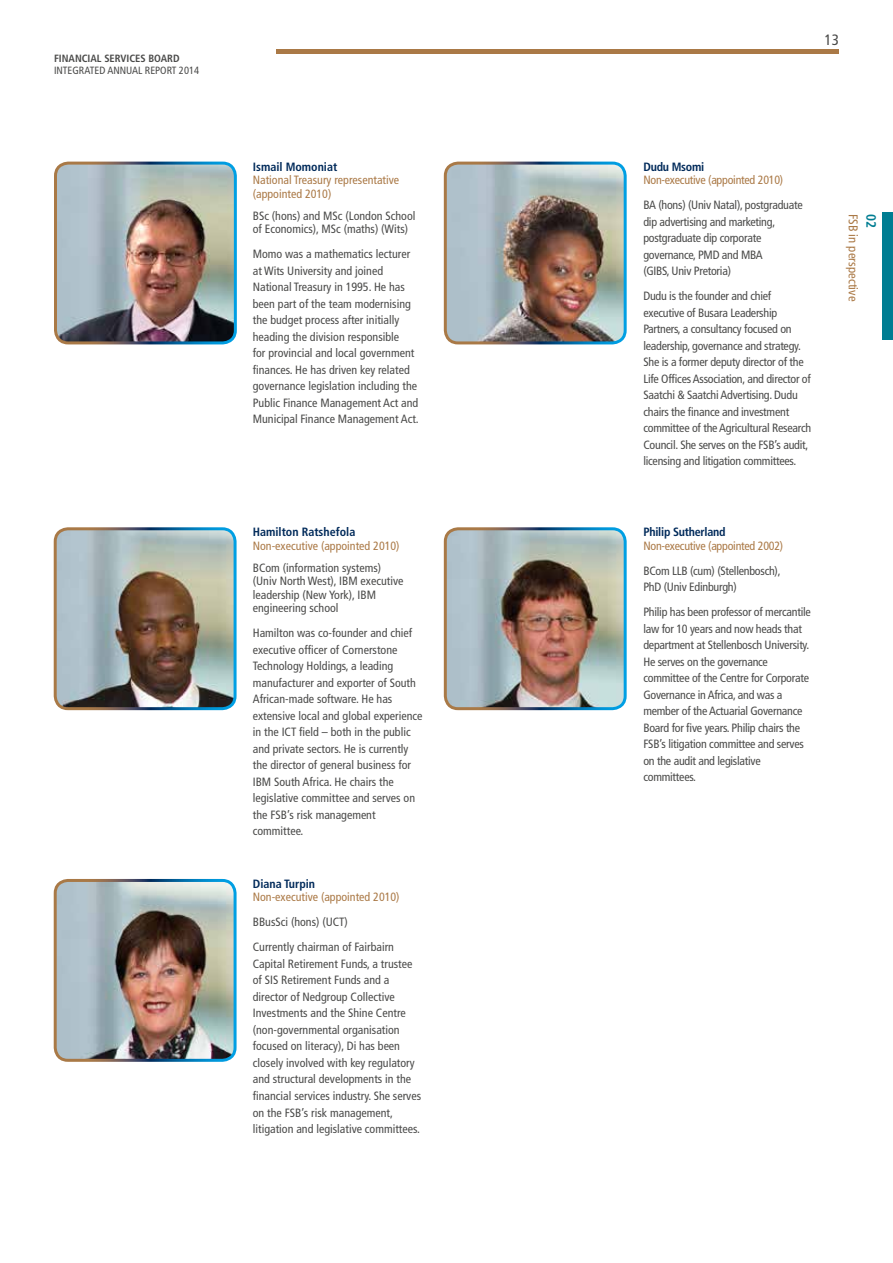
<style>
.page{position:relative;width:893px;height:1263px;background:#fff}
.page>*{position:absolute;margin:0;border:0;box-sizing:border-box;transform-origin:0 0}
.t1{font:condensed 15px "Frutiger LT Std";color:#4a4a49}
.t2{font:700 condensed 13.5px "Frutiger LT Std";color:#007d92}
.t3{font:condensed 12.75px "Frutiger LT Std";color:#aa7946}
.t4{font:condensed 12px/16.5px "Frutiger";color:#4a4a49}
.t5{font:condensed 12px/16.5px "Frutiger";letter-spacing:-.02em;color:#4a4a49}
.t6{font:condensed 12px/13.5px "Frutiger";color:#aa7946}
.t7{font:condensed 12px/13.5px "Frutiger";letter-spacing:-.02em;color:#aa7946}
.t8{font:condensed 10.5px "Frutiger LT Std";color:#4a4a49}
.t9{font:700 condensed 10.5px "Frutiger LT Std";color:#4a4a49}
.s1{font-weight:700;color:#002a5a}
</style>
<div class="page">
<div style="left:276px;top:49px;width:563px;height:5px;background:#aa7946"></div>
<div style="left:882px;top:213px;width:11px;height:127px;background:#007d92"></div>
<img style="left:57px;top:163px;width:177px;height:180px">
<div style="left:54px;top:162px;width:183px;height:182px;border:3px solid #fff;border-radius:13px"></div>
<img style="left:445px;top:163px;width:178px;height:180px">
<div style="left:444px;top:162px;width:183px;height:182px;border:3px solid #fff;border-radius:13px"></div>
<img style="left:55px;top:531px;width:178px;height:178px">
<div style="left:54px;top:527px;width:183px;height:183px;border:3px solid #fff;border-radius:13px"></div>
<img style="left:445px;top:531px;width:178px;height:178px">
<div style="left:444px;top:527px;width:183px;height:183px;border:3px solid #fff;border-radius:13px"></div>
<img style="left:55px;top:883px;width:178px;height:175px">
<div style="left:54px;top:879px;width:183px;height:183px;border:3px solid #fff;border-radius:13px"></div>
<p class="t9" style="left:54px;top:52px;width:127px">FINANCIAL SERVICES BOARD</p>
<p class="t8" style="left:54px;top:64px;width:147px">INTEGRATED ANNUAL REPORT 2014</p>
<p class="t6" style="left:253px;top:160px;width:148px"><span class="s1">Ismail Momoniat<br></span>National Treasury representative (appointed 2010)</p>
<p class="t4" style="left:253px;top:209px;width:164px;line-height:13.5px">BSc (hons) and MSc (London School of Economics), MSc (maths) (Wits)</p>
<p class="t4" style="left:253px;top:246px;width:167px">Momo was a mathematics lecturer at Wits University and joined National Treasury in 1995. He has been part of the team modernising the budget process after initially heading the division responsible<br>for provincial and local government finances. He has driven key related governance legislation including the Public Finance Management Act and Municipal Finance Management Act.</p>
<p class="t6" style="left:253px;top:525px;width:148px"><span class="s1">Hamilton Ratshefola<br></span>Non-executive (appointed 2010)</p>
<p class="t4" style="left:253px;top:561px;width:152px;line-height:13.5px">BCom (information systems) (Univ North West), IBM executive leadership (New York), IBM engineering school</p>
<p class="t4" style="left:253px;top:625px;width:171px">Hamilton was co-founder and chief executive officer of Cornerstone<br>Technology Holdings, a leading manufacturer and exporter of South<br>African-made software. He has extensive local and global experience in the ICT field – both in the public and private sectors. He is currently the director of general business for<br>IBM South Africa. He chairs the legislative committee and serves on the FSB’s risk management committee.</p>
<p class="t6" style="left:253px;top:877px;width:148px"><span class="s1">Diana Turpin<br></span>Non-executive (appointed 2010)</p>
<p class="t4" style="left:253px;top:910px;width:143px;line-height:25px">BBusSci (hons) (UCT)<br>Currently chairman of Fairbairn</p>
<p class="t4" style="left:253px;top:956px;width:170px">Capital Retirement Funds, a trustee of SIS Retirement Funds and a director of Nedgroup Collective Investments and the Shine Centre (non-governmental organisation focused on literacy), Di has been closely involved with key regulatory and structural developments in the financial services industry. She serves on the FSB’s risk management, litigation and legislative committees.</p>
<p class="t1" style="left:825px;top:31px;width:16px">13</p>
<p class="t7" style="left:643px;top:160px;width:141px"><span class="s1">Dudu Msomi<br></span>Non-executive (appointed 2010)</p>
<p class="t5" style="left:643px;top:197px;width:161px">BA (hons) (Univ Natal), postgraduate dip advertising and marketing, postgraduate dip corporate governance, PMD and MBA<br>(GIBS, Univ Pretoria)</p>
<p class="t5" style="left:643px;top:288px;width:169px">Dudu is the founder and chief executive of Busara Leadership Partners, a consultancy focused on leadership, governance and strategy.<br>She is a former deputy director of the Life Offices Association, and director of Saatchi &amp; Saatchi Advertising. Dudu chairs the finance and investment committee of the Agricultural Research Council. She serves on the FSB’s audit, licensing and litigation committees.</p>
<p class="t7" style="left:643px;top:525px;width:141px"><span class="s1">Philip Sutherland<br></span>Non-executive (appointed 2002)</p>
<p class="t5" style="left:643px;top:562px;width:139px">BCom LLB (cum) (Stellenbosch),<br>PhD (Univ Edinburgh)</p>
<p class="t5" style="left:643px;top:604px;width:169px">Philip has been professor of mercantile law for 10 years and now heads that department at Stellenbosch University.<br>He serves on the governance committee of the Centre for Corporate Governance in Africa, and was a member of the Actuarial Governance Board for five years. Philip chairs the FSB’s litigation committee and serves on the audit and legislative committees.</p>
<p class="t3" style="left:861px;top:214px;width:89px;rotate:90deg">FSB in perspective</p>
<p class="t2" style="left:879px;top:214px;width:16px;rotate:90deg">02</p>
</div>
